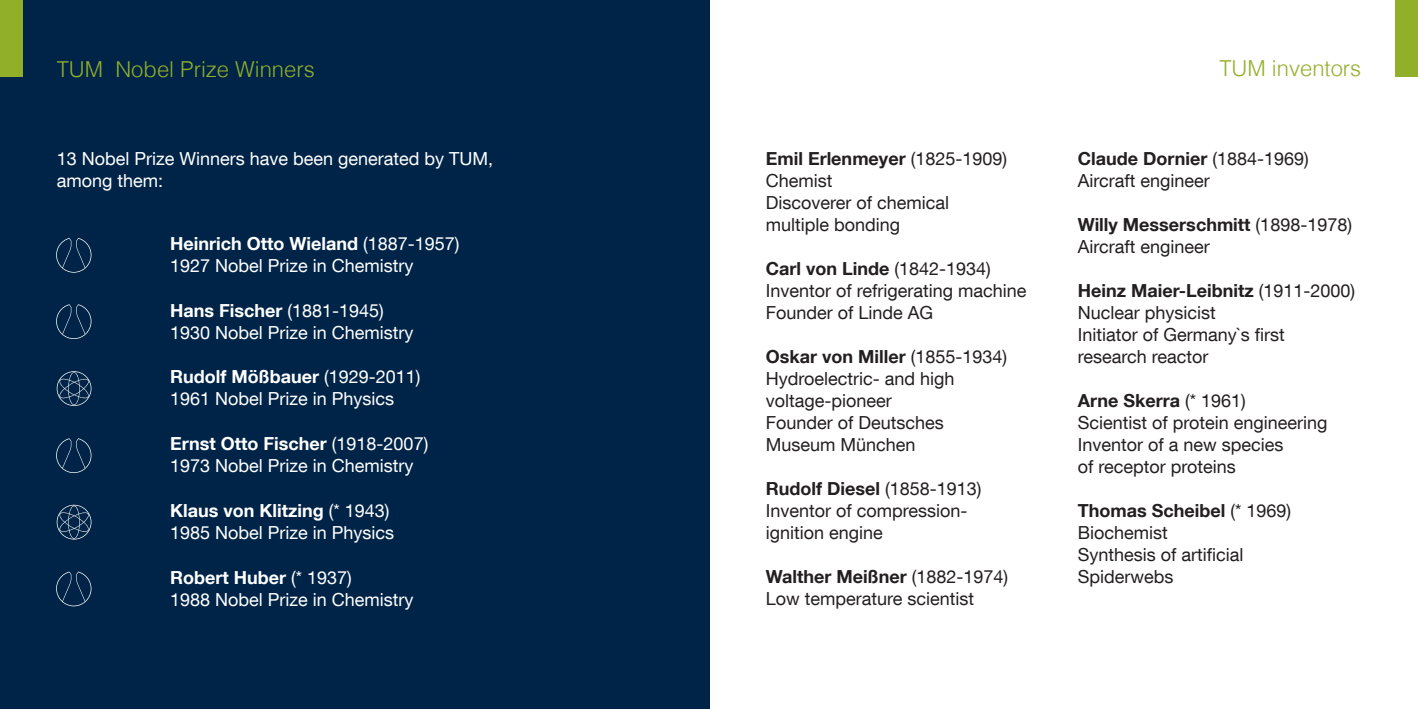
<style>
.page{position:relative;width:1418px;height:709px;background:#fff}
.page>*{position:absolute;margin:0;border:0;box-sizing:border-box;transform-origin:0 0}
.t1{font:300 22px "Helvetica";color:#92af2a}
.t2{font:18px/22px "TUM Neue Helvetica";color:#231f20}
.t3{font:18px/22px "TUM Neue Helvetica";color:#fff}
.s1{font-weight:700}
</style>
<div class="page">
<div style="left:1395px;top:0;width:22px;height:77px;background:#92af2a"></div>
<div style="left:0;top:0;width:709px;height:709px;background:#002447"></div>
<div style="left:0;top:0;width:23px;height:77px;background:#92af2a"></div>
<svg style="left:57px;top:371px;width:34px;height:35px"></svg>
<svg style="left:57px;top:505px;width:34px;height:34px"></svg>
<svg style="left:56px;top:238px;width:35px;height:35px"></svg>
<svg style="left:56px;top:304px;width:35px;height:35px"></svg>
<svg style="left:56px;top:438px;width:35px;height:35px"></svg>
<svg style="left:56px;top:571px;width:35px;height:35px"></svg>
<p class="t1" style="left:57px;top:55px;width:259px">TUM Nobel Prize Winners</p>
<p class="t3" style="left:57px;top:147px;width:438px">13 Nobel Prize Winners have been generated by TUM, among them:</p>
<p class="t3" style="left:170px;top:232px;width:291px"><span class="s1">Heinrich Otto Wieland</span> (1887-1957)<br>1927 Nobel Prize in Chemistry</p>
<p class="t3" style="left:170px;top:299px;width:245px"><span class="s1">Hans Fischer</span> (1881-1945)<br>1930 Nobel Prize in Chemistry</p>
<p class="t3" style="left:170px;top:365px;width:252px"><span class="s1">Rudolf Mößbauer</span> (1929-2011)<br>1961 Nobel Prize in Physics</p>
<p class="t3" style="left:170px;top:432px;width:260px"><span class="s1">Ernst Otto Fischer</span> (1918-2007)<br>1973 Nobel Prize in Chemistry</p>
<p class="t3" style="left:170px;top:499px;width:226px"><span class="s1">Klaus von Klitzing</span> (* 1943)<br>1985 Nobel Prize in Physics</p>
<p class="t3" style="left:170px;top:565px;width:245px"><span class="s1">Robert Huber</span> (* 1937)<br>1988 Nobel Prize in Chemistry</p>
<p class="t2" style="left:765px;top:147px;width:243px"><span class="s1">Emil Erlenmeyer</span> (1825-1909)<br>Chemist<br>Discoverer of chemical multiple bonding</p>
<p class="t2" style="left:765px;top:257px;width:262px"><span class="s1">Carl von Linde</span> (1842-1934)<br>Inventor of refrigerating machine<br>Founder of Linde AG</p>
<p class="t2" style="left:765px;top:345px;width:243px"><span class="s1">Oskar von Miller</span> (1855-1934)<br>Hydroelectric- and high voltage-pioneer<br>Founder of Deutsches<br>Museum München</p>
<p class="t2" style="left:765px;top:477px;width:217px"><span class="s1">Rudolf Diesel</span> (1858-1913)<br>Inventor of compression&shy;ignition engine</p>
<p class="t2" style="left:765px;top:565px;width:244px"><span class="s1">Walther Meißner</span> (1882-1974)<br>Low temperature scientist</p>
<p class="t1" style="left:1219px;top:55px;width:143px">TUM inventors</p>
<p class="t2" style="left:1077px;top:147px;width:233px"><span class="s1">Claude Dornier</span> (1884-1969)<br>Aircraft engineer</p>
<p class="t2" style="left:1077px;top:213px;width:276px"><span class="s1">Willy Messerschmitt</span> (1898-1978)<br>Aircraft engineer</p>
<p class="t2" style="left:1077px;top:279px;width:279px"><span class="s1">Heinz Maier-Leibnitz</span> (1911-2000)<br>Nuclear physicist<br>Initiator of Germany`s first research reactor</p>
<p class="t2" style="left:1077px;top:389px;width:251px"><span class="s1">Arne Skerra</span> (* 1961)<br>Scientist of protein engineering<br>Inventor of a new species<br>of receptor proteins</p>
<p class="t2" style="left:1077px;top:499px;width:215px"><span class="s1">Thomas Scheibel</span> (* 1969)<br>Biochemist<br>Synthesis of artificial<br>Spiderwebs</p>
</div>
